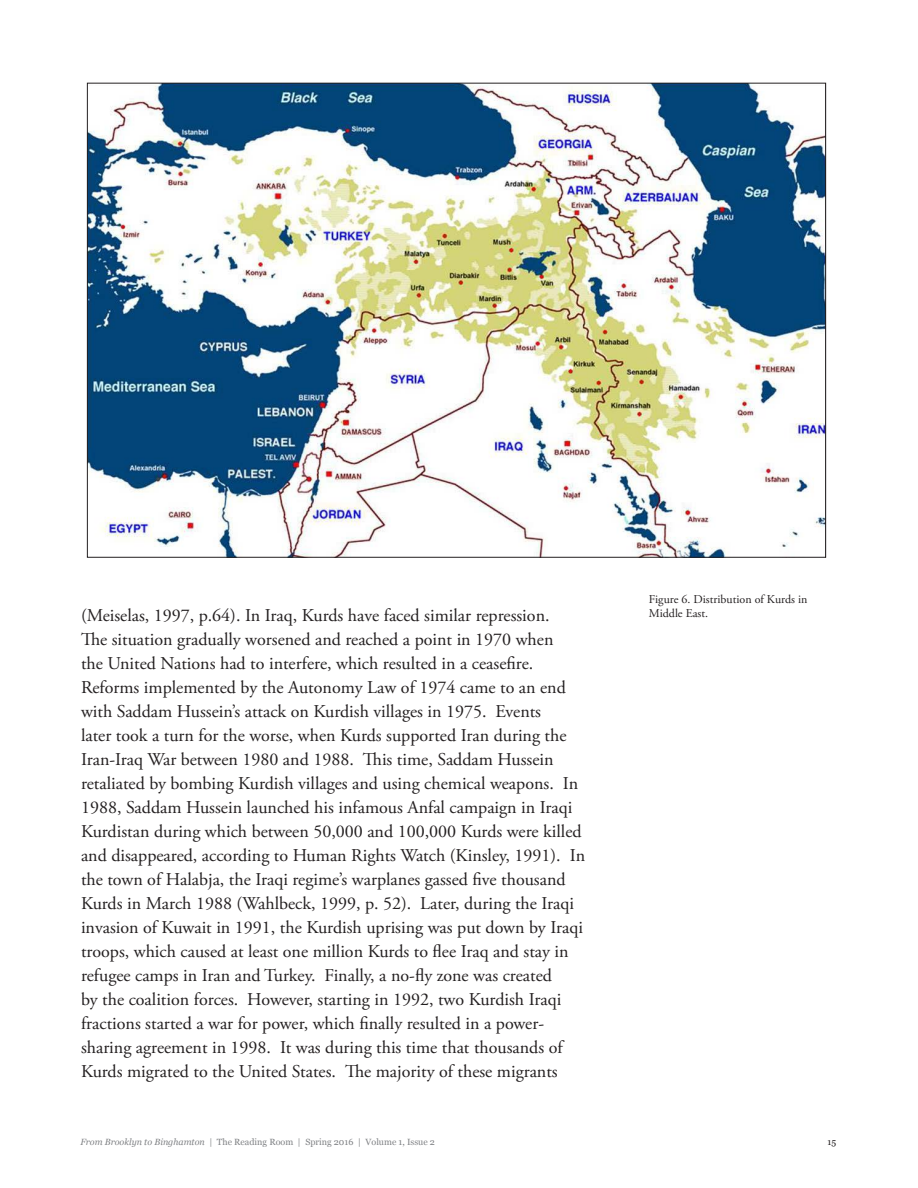
<style>
.page{position:relative;width:918px;height:1188px;background:#fff}
.page>*{position:absolute;margin:0;border:0;box-sizing:border-box;transform-origin:0 0}
.t1{font:18px/24px "Adobe Garamond Pro";color:#231f20}
.t2{font:12px/14.4px "Adobe Garamond Pro";color:#231f20}
.t3{font:9px "Georgia";color:#808285}
.t4{font:9px "Georgia";color:#231f20}
.s1{font-style:italic}
</style>
<div class="page">
<img style="left:89px;top:85px;width:735px;height:471px">
<p class="t1" style="left:81px;top:604px;width:506px">(Meiselas, 1997, p.64). In Iraq, Kurds have faced similar repression.<br>Te situation gradually worsened and reached a point in 1970 when<br>the United Nations had to interfere, which resulted in a ceasefre.<br>Reforms implemented by the Autonomy Law of 1974 came to an end with Saddam Hussein’s attack on Kurdish villages in 1975. Events<br>later took a turn for the worse, when Kurds supported Iran during the Iran-Iraq War between 1980 and 1988. Tis time, Saddam Hussein retaliated by bombing Kurdish villages and using chemical weapons. In 1988, Saddam Hussein launched his infamous Anfal campaign in Iraqi Kurdistan during which between 50,000 and 100,000 Kurds were killed and disappeared, according to Human Rights Watch (Kinsley, 1991). In the town of Halabja, the Iraqi regime’s warplanes gassed fve thousand Kurds in March 1988 (Wahlbeck, 1999, p. 52). Later, during the Iraqi invasion of Kuwait in 1991, the Kurdish uprising was put down by Iraqi troops, which caused at least one million Kurds to fee Iraq and stay in refugee camps in Iran and Turkey. Finally, a no-fy zone was created<br>by the coalition forces. However, starting in 1992, two Kurdish Iraqi fractions started a war for power, which fnally resulted in a power&shy;sharing agreement in 1998. It was during this time that thousands of Kurds migrated to the United States. Te majority of these migrants</p>
<p class="t3" style="left:80px;top:1135px;width:356px"><span class="s1">From Brooklyn to Binghamton |</span> The Reading Room | Spring 2016 | Volume 1, Issue 2</p>
<p class="t2" style="left:649px;top:592px;width:160px">Figure 6. Distribution of Kurds in<br>Middle East.</p>
<p class="t4" style="left:827px;top:1135px;width:10px">15</p>
</div>
